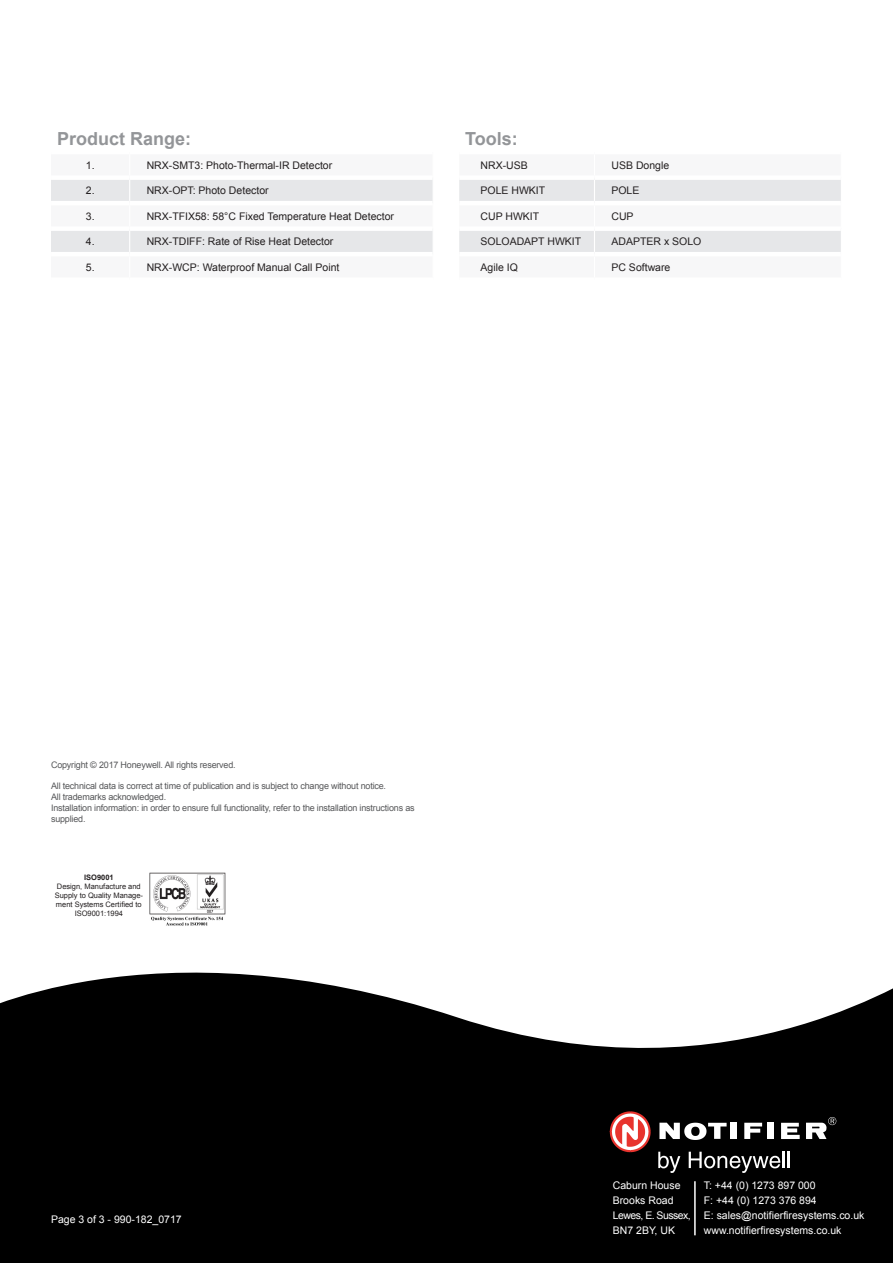
<style>
.page{position:relative;width:893px;height:1263px;background:#fff}
.page>*{position:absolute;margin:0;border:0;box-sizing:border-box;transform-origin:0 0}
.t1{font:700 18px "Arial";color:#939598}
.t2{font:10.5px "Arial";color:#231f20}
.t3{font:10.5px/15px "Arial";color:#fff}
.t4{font:9px/10.8px "Arial";letter-spacing:-.02em;color:#57585a}
.t5{font:7.5px/9px "Arial";color:#231f20;text-align:center}
.t6{font:700 7.5px "Arial";color:#231f20}
</style>
<div class="page">
<svg style="left:0;top:972px;width:893px;height:291px;background:#202020"></svg>
<div style="left:730px;top:1123px;width:7px;height:16px;background:#fff"></div>
<svg style="left:744px;top:1123px;width:18px;height:16px"></svg>
<div style="left:767px;top:1122px;width:6px;height:17px;background:#fff"></div>
<svg style="left:781px;top:1123px;width:19px;height:16px"></svg>
<svg style="left:659px;top:1123px;width:68px;height:17px"></svg>
<svg style="left:610px;top:1111px;width:41px;height:41px"></svg>
<svg style="left:806px;top:1117px;width:30px;height:22px"></svg>
<svg style="left:658px;top:1152px;width:22px;height:21px"></svg>
<svg style="left:689px;top:1152px;width:101px;height:21px"></svg>
<hr style="left:694px;top:1181px;width:2px;height:54px;background:#fff">
<img style="left:150px;top:872px;width:76px;height:54px">
<svg style="left:51px;top:180px;width:382px;height:72px"></svg>
<hr style="left:51px;top:201px;width:79px;height:4px;background:#fff">
<hr style="left:130px;top:201px;width:303px;height:4px;background:#fff">
<div style="left:51px;top:226px;width:79px;height:5px;background:#fff"></div>
<div style="left:130px;top:226px;width:303px;height:5px;background:#fff"></div>
<svg style="left:459px;top:180px;width:382px;height:72px"></svg>
<hr style="left:459px;top:201px;width:135px;height:4px;background:#fff">
<hr style="left:594px;top:201px;width:247px;height:4px;background:#fff">
<div style="left:459px;top:226px;width:135px;height:5px;background:#fff"></div>
<div style="left:594px;top:226px;width:247px;height:5px;background:#fff"></div>
<p class="t1" style="left:57px;top:127px;width:136px">Product Range:</p>
<p class="t2" style="left:86px;top:158px;width:10px">1.</p>
<p class="t2" style="left:147px;top:158px;width:187px">NRX-SMT3: Photo-Thermal-IR Detector</p>
<p class="t2" style="left:86px;top:184px;width:10px">2.</p>
<p class="t2" style="left:147px;top:184px;width:123px">NRX-OPT: Photo Detector</p>
<p class="t2" style="left:86px;top:209px;width:10px">3.</p>
<p class="t2" style="left:147px;top:209px;width:249px">NRX-TFIX58: 58°C Fixed Temperature Heat Detector</p>
<p class="t2" style="left:86px;top:235px;width:10px">4.</p>
<p class="t2" style="left:147px;top:235px;width:188px">NRX-TDIFF: Rate of Rise Heat Detector</p>
<p class="t2" style="left:86px;top:260px;width:10px">5.</p>
<p class="t2" style="left:147px;top:260px;width:194px">NRX-WCP: Waterproof Manual Call Point</p>
<p class="t1" style="left:465px;top:127px;width:54px">Tools:</p>
<p class="t2" style="left:480px;top:158px;width:49px">NRX-USB</p>
<p class="t2" style="left:611px;top:158px;width:59px">USB Dongle</p>
<p class="t2" style="left:480px;top:184px;width:66px">POLE HWKIT</p>
<p class="t2" style="left:611px;top:184px;width:30px">POLE</p>
<p class="t2" style="left:480px;top:209px;width:60px">CUP HWKIT</p>
<p class="t2" style="left:611px;top:209px;width:24px">CUP</p>
<p class="t2" style="left:480px;top:235px;width:102px">SOLOADAPT HWKIT</p>
<p class="t2" style="left:611px;top:235px;width:91px">ADAPTER x SOLO</p>
<p class="t2" style="left:480px;top:260px;width:39px">Agile IQ</p>
<p class="t2" style="left:611px;top:260px;width:60px">PC Software</p>
<p class="t4" style="left:51px;top:759px;width:186px">Copyright © 2017 Honeywell. All rights reserved.</p>
<p class="t4" style="left:51px;top:781px;width:337px">All technical data is correct at time of publication and is subject to change without notice.<br>All trademarks acknowledged.</p>
<p class="t4" style="left:51px;top:802px;width:365px">Installation information: in order to ensure full functionality, refer to the installation instructions as supplied.</p>
<p class="t6" style="left:84px;top:872px;width:31px">ISO9001</p>
<p class="t5" style="left:55px;top:881px;width:90px">Design, Manufacture and<br>Supply to Quality Manage&shy;ment Systems Certified to<br>ISO9001:1994</p>
<p class="t3" style="left:51px;top:1211px;width:132px">Page 3 of 3 - 990-182_0717</p>
<p class="t3" style="left:613px;top:1178px;width:79px">Caburn House<br>Brooks Road<br>Lewes, E. Sussex,<br>BN7 2BY, UK</p>
<p class="t3" style="left:704px;top:1178px;width:162px">T: +44 (0) 1273 897 000<br>F: +44 (0) 1273 376 894<br>E: sales@notifierfiresystems.co.uk www.notifierfiresystems.co.uk</p>
</div>
